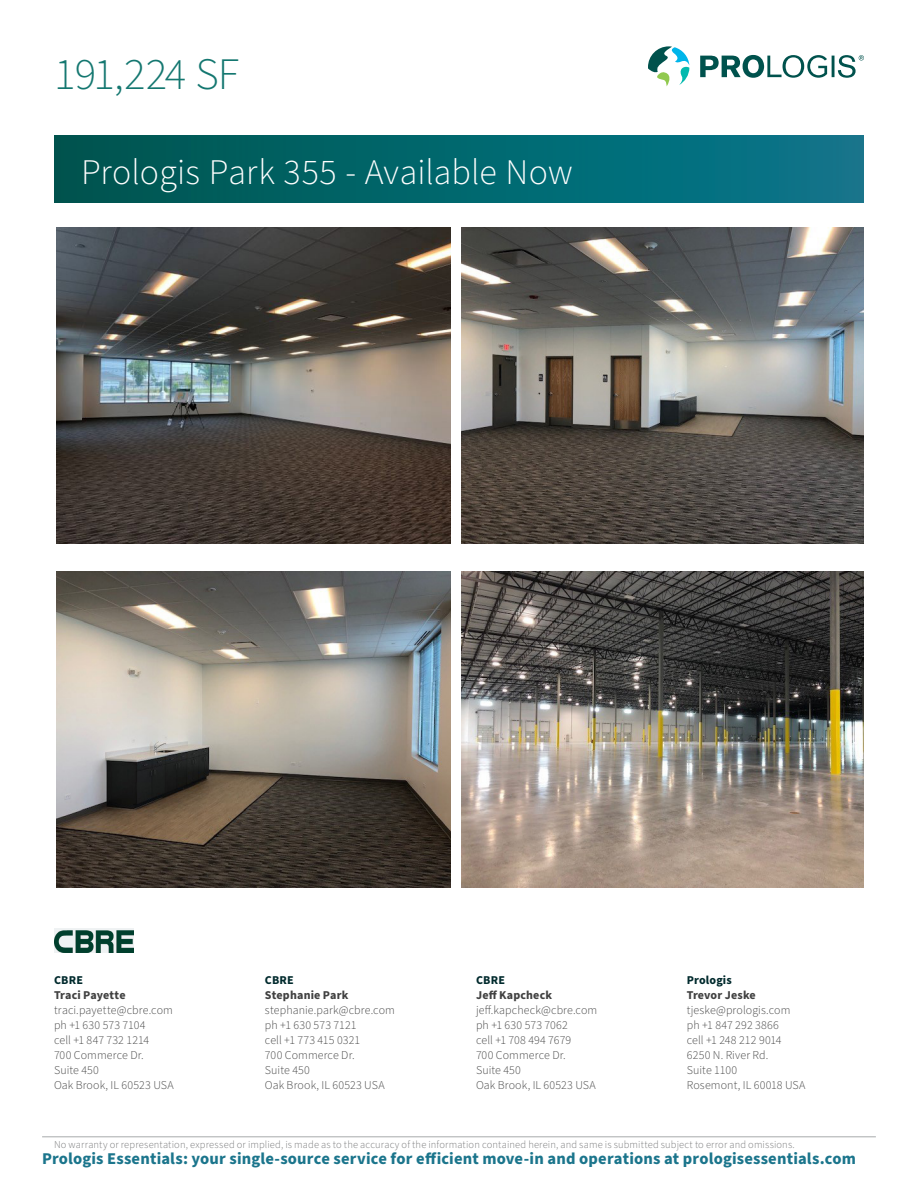
<style>
.page{position:relative;width:918px;height:1188px;background:#fff}
.page>*{position:absolute;margin:0;border:0;box-sizing:border-box;transform-origin:0 0}
.t1{font:300 45px "Source Sans Pro";letter-spacing:-.02em;color:#147770}
.t2{font:300 36px "Source Sans Pro";letter-spacing:.005em;color:#fff}
.Essentials_Blurb{font:700 16.5px "Source Sans Pro";letter-spacing:.01em;color:#1b758c}
.Contact_Info{font:300 12px "Source Sans Pro";letter-spacing:.01em;color:#414141}
.Contact_Info-2{font:700 12px "Source Sans Pro";letter-spacing:.015em;color:#414141}
.Contact_Info-3{font:700 12px "Source Sans Pro";letter-spacing:.015em;color:#012a2d}
.Footer_Text{font:300 10.5px "Source Sans Pro";letter-spacing:.015em;color:#747576}
</style>
<div class="page">
<div style="left:54px;top:135px;width:810px;height:67px;background:linear-gradient(to right,#00554e,#09788d)"></div>
<svg style="left:648px;top:46px;width:41px;height:40px"></svg>
<svg style="left:700px;top:55px;width:164px;height:23px"></svg>
<img style="left:56px;top:227px;width:394px;height:316px">
<img style="left:56px;top:572px;width:394px;height:316px">
<img style="left:462px;top:227px;width:402px;height:316px">
<img style="left:462px;top:572px;width:402px;height:316px">
<div style="left:54px;top:928px;width:80px;height:24px;background:#eff2f3"></div>
<img style="left:54px;top:930px;width:80px;height:22px">
<hr style="left:42px;top:1136px;width:834px;height:1px;background:#a7aaab">
<h1 class="t1" style="left:54px;top:44px;width:187px">191,224 SF</h1>
<h2 class="t2" style="left:81px;top:148px;width:493px">Prologis Park 355 - Available Now</h2>
<p class="Contact_Info-3" style="left:54px;top:972px;width:30px">CBRE</p>
<p class="Contact_Info-2" style="left:54px;top:987px;width:73px">Traci Payette</p>
<p class="Contact_Info" style="left:54px;top:1002px;width:120px">traci.payette@cbre.com</p>
<p class="Contact_Info" style="left:54px;top:1017px;width:93px">ph +1 630 573 7104</p>
<p class="Contact_Info" style="left:54px;top:1032px;width:97px">cell +1 847 732 1214</p>
<p class="Contact_Info" style="left:54px;top:1047px;width:91px">700 Commerce Dr.</p>
<p class="Contact_Info" style="left:54px;top:1062px;width:46px">Suite 450</p>
<p class="Contact_Info" style="left:54px;top:1077px;width:121px">Oak Brook, IL 60523 USA</p>
<p class="Contact_Info-3" style="left:265px;top:972px;width:30px">CBRE</p>
<p class="Contact_Info-2" style="left:265px;top:987px;width:85px">Stephanie Park</p>
<p class="Contact_Info" style="left:265px;top:1002px;width:132px">stephanie.park@cbre.com</p>
<p class="Contact_Info" style="left:265px;top:1017px;width:93px">ph +1 630 573 7121</p>
<p class="Contact_Info" style="left:265px;top:1032px;width:97px">cell +1 773 415 0321</p>
<p class="Contact_Info" style="left:265px;top:1047px;width:91px">700 Commerce Dr.</p>
<p class="Contact_Info" style="left:265px;top:1062px;width:46px">Suite 450</p>
<p class="Contact_Info" style="left:265px;top:1077px;width:121px">Oak Brook, IL 60523 USA</p>
<p class="Contact_Info-3" style="left:476px;top:972px;width:30px">CBRE</p>
<p class="Contact_Info-2" style="left:476px;top:987px;width:78px">Jeff Kapcheck</p>
<p class="Contact_Info" style="left:476px;top:1002px;width:123px">jeff.kapcheck@cbre.com</p>
<p class="Contact_Info" style="left:476px;top:1017px;width:93px">ph +1 630 573 7062</p>
<p class="Contact_Info" style="left:476px;top:1032px;width:97px">cell +1 708 494 7679</p>
<p class="Contact_Info" style="left:476px;top:1047px;width:91px">700 Commerce Dr.</p>
<p class="Contact_Info" style="left:476px;top:1062px;width:46px">Suite 450</p>
<p class="Contact_Info" style="left:476px;top:1077px;width:121px">Oak Brook, IL 60523 USA</p>
<p class="Contact_Info-3" style="left:687px;top:972px;width:47px">Prologis</p>
<p class="Contact_Info-2" style="left:687px;top:987px;width:71px">Trevor Jeske</p>
<p class="Contact_Info" style="left:687px;top:1002px;width:105px">tjeske@prologis.com</p>
<p class="Contact_Info" style="left:687px;top:1017px;width:94px">ph +1 847 292 3866</p>
<p class="Contact_Info" style="left:687px;top:1032px;width:96px">cell +1 248 212 9014</p>
<p class="Contact_Info" style="left:687px;top:1047px;width:83px">6250 N. River Rd.</p>
<p class="Contact_Info" style="left:687px;top:1062px;width:52px">Suite 1100</p>
<p class="Contact_Info" style="left:687px;top:1077px;width:120px">Rosemont, IL 60018 USA</p>
<p class="Footer_Text" style="left:54px;top:1137px;width:742px">No warranty or representation, expressed or implied, is made as to the accuracy of the information contained herein, and same is submitted subject to error and omissions.</p>
<p class="Essentials_Blurb" style="left:42px;top:1147px;width:815px">Prologis Essentials: your single-source service for efficient move-in and operations at prologisessentials.com</p>
</div>
